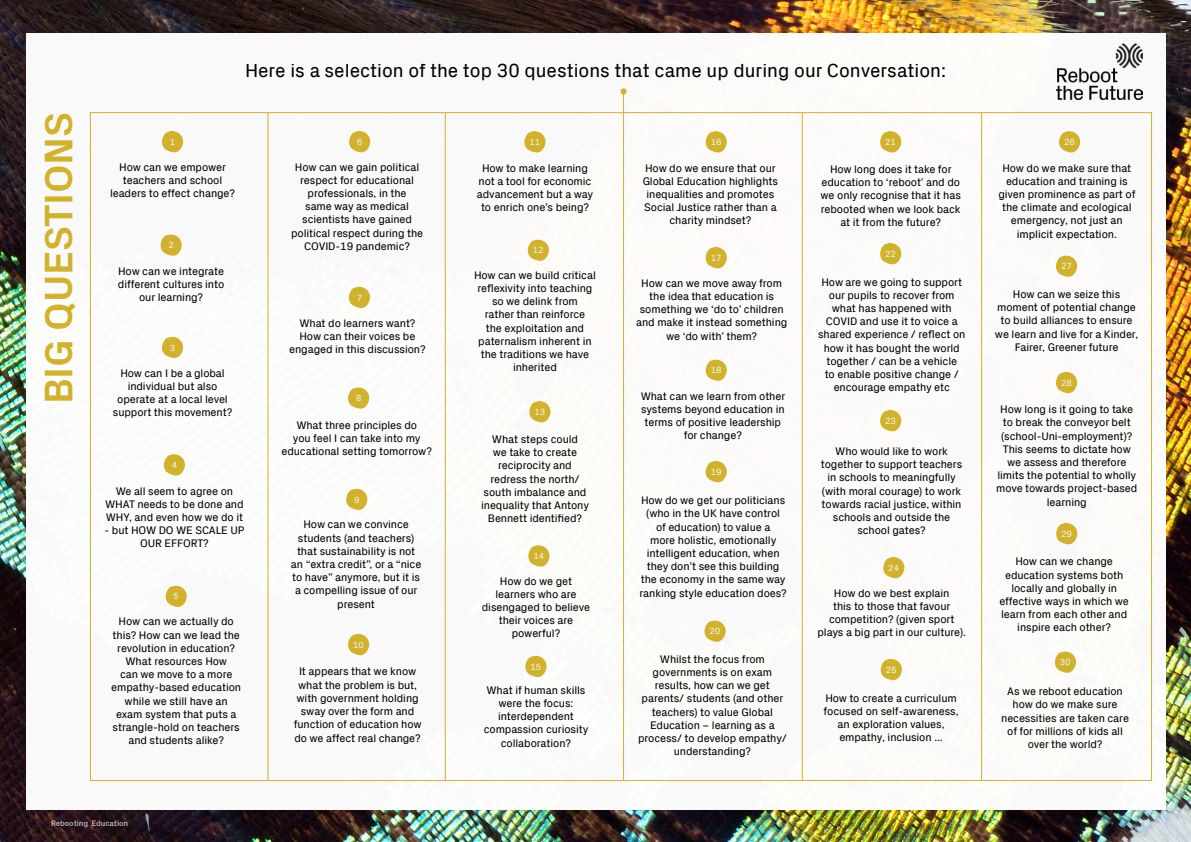
<style>
.page{position:relative;width:1191px;height:842px;background:#fff}
.page>*{position:absolute;margin:0;border:0;box-sizing:border-box;transform-origin:0 0}
.t1{font:700 40px "Px Grotesk";letter-spacing:-.01em;color:#d2b12b}
.t2{font:19px "Px Grotesk";color:#000}
.t3{font:11px/13.2px "Px Grotesk";letter-spacing:-.01em;color:#000;text-align:center}
.t4{font:9px "Px Grotesk";color:#f1f3f4}
.t5{font:700 8px "Px Grotesk";letter-spacing:-.025em;color:#f1f3f4}
</style>
<div class="page">
<img style="left:0;top:0;width:1191px;height:842px">
<div style="left:26px;top:33px;width:1139px;height:776px;background:#fff"></div>
<svg style="left:528px;top:239px;width:21px;height:22px"></svg>
<svg style="left:162px;top:131px;width:21px;height:22px"></svg>
<svg style="left:349px;top:131px;width:21px;height:22px"></svg>
<svg style="left:348px;top:634px;width:21px;height:21px"></svg>
<svg style="left:705px;top:359px;width:22px;height:22px"></svg>
<svg style="left:880px;top:131px;width:21px;height:22px"></svg>
<svg style="left:883px;top:557px;width:21px;height:22px"></svg>
<svg style="left:880px;top:659px;width:22px;height:21px"></svg>
<svg style="left:1059px;top:131px;width:21px;height:22px"></svg>
<svg style="left:1056px;top:255px;width:21px;height:22px"></svg>
<svg style="left:705px;top:131px;width:22px;height:22px"></svg>
<svg style="left:704px;top:620px;width:22px;height:22px"></svg>
<svg style="left:705px;top:247px;width:22px;height:22px"></svg>
<svg style="left:524px;top:131px;width:22px;height:22px"></svg>
<svg style="left:349px;top:286px;width:21px;height:22px"></svg>
<svg style="left:348px;top:387px;width:21px;height:22px"></svg>
<svg style="left:346px;top:488px;width:21px;height:22px"></svg>
<svg style="left:160px;top:234px;width:22px;height:22px"></svg>
<svg style="left:162px;top:336px;width:21px;height:22px"></svg>
<svg style="left:164px;top:454px;width:21px;height:22px"></svg>
<svg style="left:529px;top:401px;width:22px;height:22px"></svg>
<svg style="left:705px;top:461px;width:22px;height:22px"></svg>
<svg style="left:880px;top:243px;width:21px;height:22px"></svg>
<svg style="left:880px;top:410px;width:21px;height:22px"></svg>
<svg style="left:1056px;top:372px;width:21px;height:21px"></svg>
<svg style="left:1056px;top:523px;width:21px;height:22px"></svg>
<svg style="left:1054px;top:651px;width:22px;height:22px"></svg>
<svg style="left:166px;top:585px;width:21px;height:22px"></svg>
<hr style="left:267px;top:113px;width:1px;height:668px;background:#d2b12b">
<hr style="left:90px;top:113px;width:1px;height:668px;background:#d2b12b">
<hr style="left:445px;top:113px;width:1px;height:668px;background:#d2b12b">
<hr style="left:623px;top:91px;width:1px;height:690px;background:#d2b12b">
<hr style="left:981px;top:113px;width:1px;height:668px;background:#d2b12b">
<hr style="left:801px;top:113px;width:1px;height:668px;background:#d2b12b">
<hr style="left:1151px;top:113px;width:1px;height:668px;background:#d2b12b">
<svg style="left:528px;top:545px;width:22px;height:22px"></svg>
<svg style="left:525px;top:655px;width:22px;height:22px"></svg>
<hr style="left:90px;top:112px;width:1062px;height:1px;background:#d2b12b">
<hr style="left:90px;top:780px;width:1062px;height:1px;background:#d2b12b">
<svg style="left:620px;top:88px;width:6px;height:6px"></svg>
<img style="left:1057px;top:43px;width:85px;height:56px">
<h1 class="t1" style="left:35px;top:404px;width:294px;rotate:-90deg">BIG QUESTIONS</h1>
<h2 class="t2" style="left:245px;top:57px;width:702px">Here is a selection of the top 30 questions that came up during our Conversation:</h2>
<p class="t4" style="left:170px;top:135px;width:7px">1</p>
<p class="t4" style="left:357px;top:135px;width:7px">6</p>
<p class="t3" style="left:110px;top:160px;width:127px">How can we empower teachers and school leaders to effect change?</p>
<p class="t4" style="left:169px;top:239px;width:7px">2</p>
<p class="t3" style="left:118px;top:263px;width:108px">How can we integrate different cultures into our learning?</p>
<p class="t4" style="left:170px;top:341px;width:7px">3</p>
<p class="t3" style="left:113px;top:366px;width:121px">How can I be a global individual but also operate at a local level support this movement?</p>
<p class="t4" style="left:172px;top:458px;width:7px">4</p>
<p class="t3" style="left:105px;top:483px;width:140px">We all seem to agree on<br>WHAT needs to be done and<br>WHY, and even how we do it</p>
<p class="t3" style="left:105px;top:523px;width:141px">- but HOW DO WE SCALE UP<br>OUR EFFORT?</p>
<p class="t4" style="left:174px;top:590px;width:7px">5</p>
<p class="t3" style="left:111px;top:614px;width:131px">How can we actually do this? How can we lead the revolution in education?<br>What resources How<br>can we move to a more empathy-based education while we still have an exam system that puts a strangle-hold on teachers and students alike?</p>
<p class="t3" style="left:291px;top:159px;width:134px">How can we gain political respect for educational professionals, in the<br>same way as medical scientists have gained political respect during the<br>COVID-19 pandemic?</p>
<p class="t4" style="left:357px;top:291px;width:7px">7</p>
<p class="t3" style="left:289px;top:315px;width:138px">What do learners want?<br>How can their voices be engaged in this discussion?</p>
<p class="t4" style="left:356px;top:392px;width:7px">8</p>
<p class="t3" style="left:281px;top:418px;width:152px">What three principles do<br>you feel I can take into my educational setting tomorrow?</p>
<p class="t4" style="left:354px;top:493px;width:7px">9</p>
<p class="t3" style="left:291px;top:517px;width:132px">How can we convince students (and teachers) that sustainability is not an “extra credit”, or a “nice to have” anymore, but it is a compelling issue of our present</p>
<p class="t4" style="left:353px;top:638px;width:12px">10</p>
<p class="t3" style="left:294px;top:664px;width:129px">It appears that we know what the problem is but, with government holding sway over the form and function of education how do we affect real change?</p>
<p class="t4" style="left:529px;top:135px;width:12px">11</p>
<p class="t4" style="left:710px;top:135px;width:12px">16</p>
<p class="t3" style="left:477px;top:160px;width:118px">How to make learning not a tool for economic advancement but a way to enrich one’s being?</p>
<p class="t3" style="left:642px;top:160px;width:137px">How do we ensure that our<br>Global Education highlights inequalities and promotes<br>Social Justice rather than a charity mindset?</p>
<p class="t4" style="left:533px;top:244px;width:12px">12</p>
<p class="t3" style="left:474px;top:268px;width:123px">How can we build critical reflexivity into teaching so we delink from<br>rather than reinforce<br>the exploitation and paternalism inherent in the traditions we have inherited</p>
<p class="t4" style="left:534px;top:405px;width:12px">13</p>
<p class="t3" style="left:481px;top:432px;width:109px">What steps could<br>we take to create reciprocity and redress the north/ south imbalance and inequality that Antony<br>Bennett identified?</p>
<p class="t4" style="left:533px;top:550px;width:12px">14</p>
<p class="t3" style="left:482px;top:573px;width:110px">How do we get learners who are disengaged to believe their voices are powerful?</p>
<p class="t4" style="left:530px;top:660px;width:12px">15</p>
<p class="t3" style="left:484px;top:683px;width:106px">What if human skills were the focus: interdependent compassion curiosity collaboration?</p>
<p class="t4" style="left:710px;top:251px;width:12px">17</p>
<p class="t3" style="left:636px;top:276px;width:153px">How can we move away from the idea that education is something we ‘do to’ children and make it instead something we ‘do with’ them?</p>
<p class="t4" style="left:710px;top:364px;width:12px">18</p>
<p class="t3" style="left:640px;top:389px;width:146px">What can we learn from other systems beyond education in terms of positive leadership for change?</p>
<p class="t4" style="left:710px;top:465px;width:12px">19</p>
<p class="t3" style="left:639px;top:493px;width:149px">How do we get our politicians (who in the UK have control<br>of education) to value a<br>more holistic, emotionally intelligent education, when they don’t see this building the economy in the same way ranking style education does?</p>
<p class="t4" style="left:709px;top:625px;width:12px">20</p>
<p class="t3" style="left:638px;top:652px;width:150px">Whilst the focus from governments is on exam results, how can we get parents/ students (and other teachers) to value Global<br>Education – learning as a process/ to develop empathy/ understanding?</p>
<p class="t4" style="left:885px;top:135px;width:12px">21</p>
<p class="t3" style="left:820px;top:162px;width:142px">How long does it take for education to ‘reboot’ and do we only recognise that it has rebooted when we look back at it from the future?</p>
<p class="t4" style="left:885px;top:247px;width:12px">22</p>
<p class="t3" style="left:818px;top:274px;width:149px">How are we going to support our pupils to recover from what has happened with<br>COVID and use it to voice a shared experience / reflect on how it has bought the world together / can be a vehicle<br>to enable positive change / encourage empathy etc</p>
<p class="t4" style="left:885px;top:414px;width:12px">23</p>
<p class="t3" style="left:821px;top:444px;width:143px">Who would like to work together to support teachers in schools to meaningfully (with moral courage) to work towards racial justice, within schools and outside the school gates?</p>
<p class="t4" style="left:888px;top:561px;width:12px">24</p>
<p class="t3" style="left:817px;top:586px;width:150px">How do we best explain<br>this to those that favour competition? (given sport plays a big part in our culture).</p>
<p class="t4" style="left:885px;top:663px;width:12px">25</p>
<p class="t3" style="left:823px;top:691px;width:136px">How to create a curriculum focused on self-awareness, an exploration values, empathy, inclusion ...</p>
<p class="t5" style="left:51px;top:818px;width:79px">Rebooting Education</p>
<p class="t4" style="left:1064px;top:135px;width:12px">26</p>
<p class="t3" style="left:998px;top:160px;width:138px">How do we make sure that education and training is given prominence as part of the climate and ecological emergency, not just an implicit expectation.</p>
<p class="t4" style="left:1061px;top:260px;width:12px">27</p>
<p class="t3" style="left:995px;top:287px;width:145px">How can we seize this moment of potential change to build alliances to ensure we learn and live for a Kinder,<br>Fairer, Greener future</p>
<p class="t4" style="left:1061px;top:376px;width:12px">28</p>
<p class="t3" style="left:996px;top:402px;width:143px">How long is it going to take to break the conveyor belt (school-Uni-employment)?<br>This seems to dictate how we assess and therefore limits the potential to wholly move towards project-based learning</p>
<p class="t4" style="left:1061px;top:527px;width:12px">29</p>
<p class="t3" style="left:999px;top:554px;width:131px">How can we change education systems both locally and globally in effective ways in which we learn from each other and inspire each other?</p>
<p class="t4" style="left:1059px;top:656px;width:12px">30</p>
<p class="t3" style="left:1001px;top:684px;width:129px">As we reboot education how do we make sure necessities are taken care of for millions of kids all over the world?</p>
</div>
